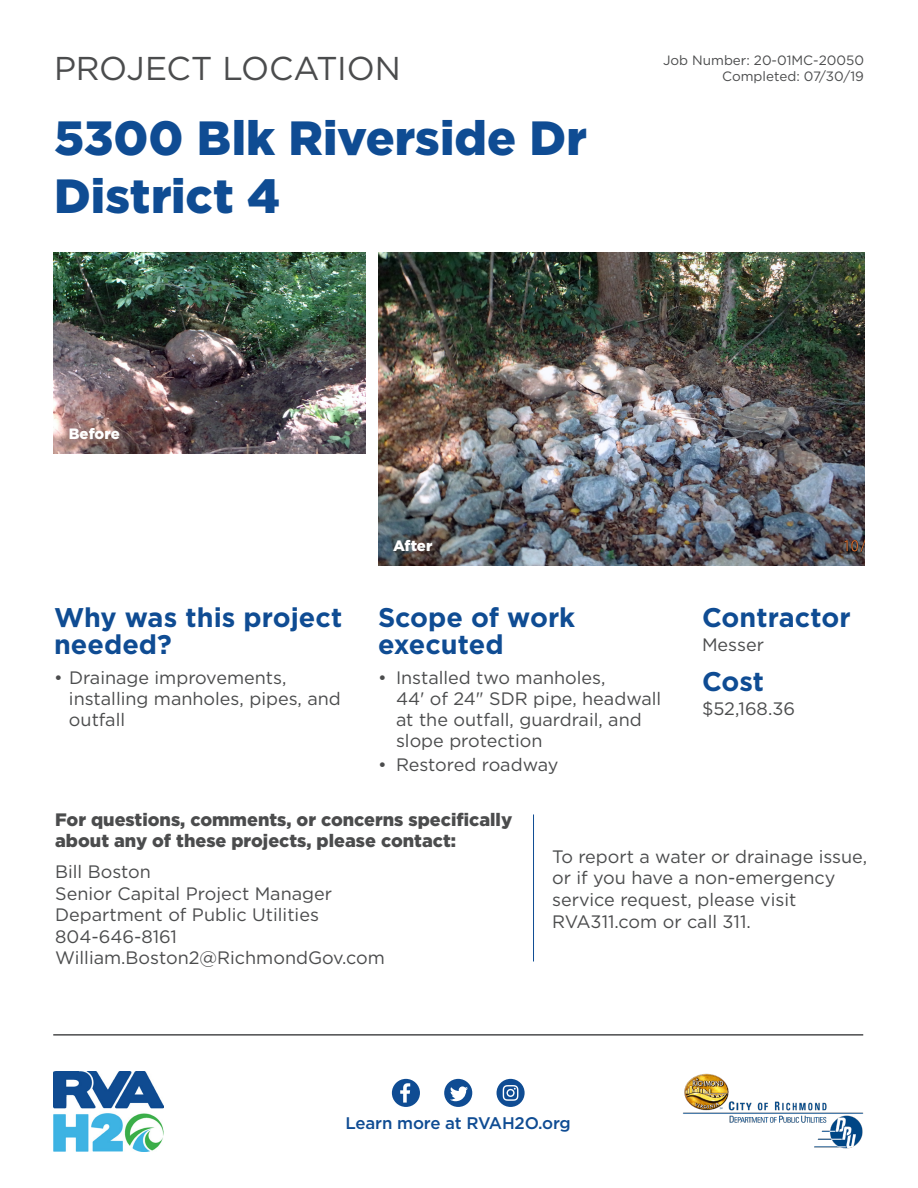
<style>
.page{position:relative;width:918px;height:1188px;background:#fff}
.page>*{position:absolute;margin:0;border:0;box-sizing:border-box;transform-origin:0 0}
.t1{font:900 48px "Gotham";color:#0f4c93}
.t2{font:33px "Gotham";letter-spacing:-.005em;color:#4b4c4d}
.t3{font:700 27px/27px "Gotham";color:#0f4c93}
.t4{font:18px/21px "Gotham";color:#4b4c4d}
.t5{font:900 18px/21.6px "Gotham";color:#4b4c4d}
.t6{font:500 16.8px "Gotham";letter-spacing:-.01em;color:#0f4c93}
.t7{font:900 15px "Gotham";color:#fff}
.t8{font:13.5px "Gotham";color:#4b4c4d}
</style>
<div class="page">
<svg style="left:392px;top:1079px;width:28px;height:28px"></svg>
<svg style="left:444px;top:1079px;width:28px;height:28px"></svg>
<svg style="left:497px;top:1079px;width:28px;height:28px"></svg>
<img style="left:53px;top:1071px;width:111px;height:81px">
<img style="left:683px;top:1073px;width:181px;height:76px">
<hr style="left:53px;top:1034px;width:810px;height:2px;background:#4b4c4d">
<img style="left:54px;top:252px;width:312px;height:202px">
<img style="left:378px;top:252px;width:486px;height:314px">
<hr style="left:533px;top:814px;width:1px;height:147px;background:#0f4c93">
<p class="t2" style="left:54px;top:48px;width:348px">PROJECT LOCATION</p>
<p class="t1" style="left:54px;top:105px;width:535px">5300 Blk Riverside Dr</p>
<p class="t1" style="left:54px;top:163px;width:228px">District 4</p>
<p class="t8" style="left:663px;top:51px;width:202px">Job Number: 20-01MC-20050</p>
<p class="t8" style="left:722px;top:68px;width:143px">Completed: 07/30/19</p>
<p class="t7" style="left:69px;top:423px;width:52px">Before</p>
<p class="t7" style="left:393px;top:535px;width:41px">After</p>
<p class="t3" style="left:54px;top:604px;width:290px">Why was this project needed?</p>
<p class="t4" style="left:69px;top:667px;width:273px;text-indent:-15px">• Drainage improvements, installing manholes, pipes, and outfall</p>
<p class="t3" style="left:378px;top:604px;width:199px">Scope of work executed</p>
<p class="t4" style="left:396px;top:667px;width:267px;text-indent:-18px">• Installed two manholes,<br>44' of 24" SDR pipe, headwall at the outfall, guardrail, and slope protection</p>
<p class="t4" style="left:378px;top:754px;width:182px">• Restored roadway</p>
<p class="t3" style="left:702px;top:604px;width:150px">Contractor</p>
<p class="t4" style="left:702px;top:634px;width:63px">Messer</p>
<p class="t3" style="left:702px;top:668px;width:64px">Cost</p>
<p class="t4" style="left:702px;top:698px;width:95px">$52,168.36</p>
<p class="t5" style="left:55px;top:809px;width:459px">For questions, comments, or concerns specifically about any of these projects, please contact:</p>
<p class="t4" style="left:55px;top:861px;width:97px">Bill Boston</p>
<p class="t4" style="left:55px;top:882px;width:278px">Senior Capital Project Manager</p>
<p class="t4" style="left:55px;top:904px;width:265px">Department of Public Utilities</p>
<p class="t4" style="left:55px;top:926px;width:123px">804-646-8161</p>
<p class="t4" style="left:55px;top:947px;width:331px">William.Boston2@RichmondGov.com</p>
<p class="t4" style="left:552px;top:845px;width:317px;line-height:21.6px">To report a water or drainage issue, or if you have a non-emergency service request, please visit<br>RVA311.com or call 311.</p>
<p class="t6" style="left:346px;top:1112px;width:227px">Learn more at RVAH2O.org</p>
</div>
